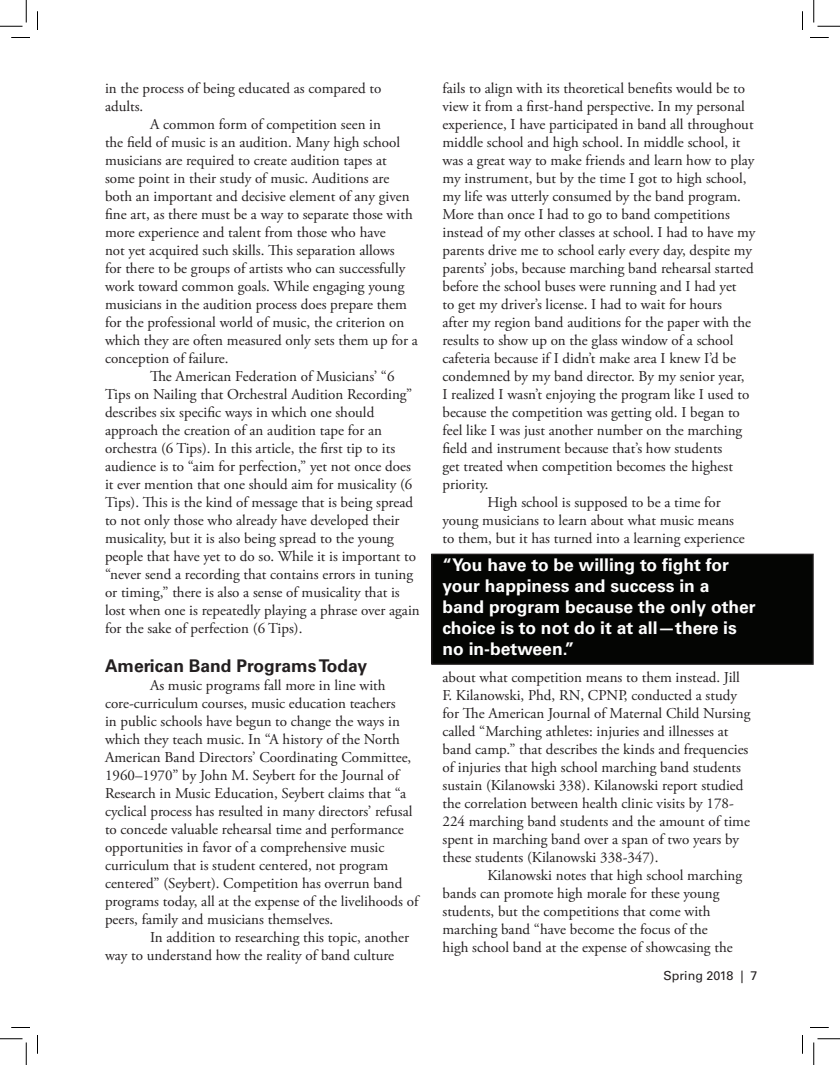
<style>
.page{position:relative;width:840px;height:1065px;background:#fff}
.page>*{position:absolute;margin:0;border:0;box-sizing:border-box;transform-origin:0 0}
.t1{font:700 17.5px/21px "Univers LT Std";color:#fff}
.t2{font:700 17.5px "Univers LT Std";color:#231f20}
.t3{font:15px/18px "Adobe Garamond Pro";color:#231f20}
.t4{font:12.5px "Univers LT Std";color:#231f20}
</style>
<div class="page">
<div style="left:432px;top:554px;width:381px;height:110px;background:#040503"></div>
<div style="left:431px;top:554px;width:383px;height:111px;border:1px solid #231f20"></div>
<svg style="left:11px;top:37px;width:19px;height:1px"></svg>
<svg style="left:810px;top:37px;width:19px;height:1px"></svg>
<svg style="left:11px;top:1027px;width:19px;height:1px"></svg>
<svg style="left:810px;top:1027px;width:19px;height:1px"></svg>
<svg style="left:37px;top:11px;width:1px;height:19px"></svg>
<svg style="left:37px;top:1035px;width:1px;height:19px"></svg>
<svg style="left:802px;top:11px;width:1px;height:19px"></svg>
<svg style="left:802px;top:1035px;width:1px;height:19px"></svg>
<svg style="left:0;top:0;width:27px;height:27px"></svg>
<svg style="left:0;top:1039px;width:27px;height:26px"></svg>
<svg style="left:814px;top:0;width:26px;height:27px"></svg>
<svg style="left:814px;top:1039px;width:26px;height:26px"></svg>
<p class="t3" style="left:105px;top:80px;width:278px">in the process of being educated as compared to adults.</p>
<p class="t3" style="left:105px;top:116px;width:314px;text-indent:45px">A common form of competition seen in<br>the field of music is an audition. Many high school musicians are required to create audition tapes at some point in their study of music. Auditions are both an important and decisive element of any given fine art, as there must be a way to separate those with more experience and talent from those who have<br>not yet acquired such skills. This separation allows<br>for there to be groups of artists who can successfully work toward common goals. While engaging young musicians in the audition process does prepare them for the professional world of music, the criterion on which they are often measured only sets them up for a conception of failure.</p>
<p class="t3" style="left:105px;top:368px;width:316px;text-indent:45px">The American Federation of Musicians’ “6<br>Tips on Nailing that Orchestral Audition Recording” describes six specific ways in which one should approach the creation of an audition tape for an orchestra (6 Tips). In this article, the first tip to its audience is to “aim for perfection,” yet not once does it ever mention that one should aim for musicality (6<br>Tips). This is the kind of message that is being spread to not only those who already have developed their musicality, but it is also being spread to the young people that have yet to do so. While it is important to “never send a recording that contains errors in tuning or timing,” there is also a sense of musicality that is lost when one is repeatedly playing a phrase over again for the sake of perfection (6 Tips).</p>
<p class="t2" style="left:105px;top:656px;width:264px">American Band Programs Today</p>
<p class="t3" style="left:105px;top:677px;width:315px;text-indent:45px">As music programs fall more in line with core-curriculum courses, music education teachers<br>in public schools have begun to change the ways in which they teach music. In “A history of the North American Band Directors’ Coordinating Committee, 1960–1970” by John M. Seybert for the Journal of Research in Music Education, Seybert claims that “a cyclical process has resulted in many directors’ refusal to concede valuable rehearsal time and performance opportunities in favor of a comprehensive music curriculum that is student centered, not program centered” (Seybert). Competition has overrun band programs today, all at the expense of the livelihoods of peers, family and musicians themselves.</p>
<p class="t3" style="left:105px;top:929px;width:306px;text-indent:45px">In addition to researching this topic, another way to understand how the reality of band culture</p>
<p class="t3" style="left:442px;top:80px;width:315px">fails to align with its theoretical benefits would be to view it from a first-hand perspective. In my personal experience, I have participated in band all throughout middle school and high school. In middle school, it was a great way to make friends and learn how to play my instrument, but by the time I got to high school, my life was utterly consumed by the band program.<br>More than once I had to go to band competitions instead of my other classes at school. I had to have my parents drive me to school early every day, despite my parents’ jobs, because marching band rehearsal started before the school buses were running and I had yet<br>to get my driver’s license. I had to wait for hours<br>after my region band auditions for the paper with the results to show up on the glass window of a school cafeteria because if I didn’t make area I knew I’d be condemned by my band director. By my senior year,<br>I realized I wasn’t enjoying the program like I used to because the competition was getting old. I began to feel like I was just another number on the marching field and instrument because that’s how students<br>get treated when competition becomes the highest priority.</p>
<p class="t3" style="left:442px;top:494px;width:304px;text-indent:45px">High school is supposed to be a time for young musicians to learn about what music means to them, but it has turned into a learning experience</p>
<p class="t1" style="left:442px;top:555px;width:315px">“You have to be willing to fight for your happiness and success in a<br>band program because the only other choice is to not do it at all—there is no in-between.”</p>
<p class="t3" style="left:442px;top:669px;width:309px">about what competition means to them instead. Jill F. Kilanowski, Phd, RN, CPNP, conducted a study for The American Journal of Maternal Child Nursing called “Marching athletes: injuries and illnesses at band camp.” that describes the kinds and frequencies of injuries that high school marching band students sustain (Kilanowski 338). Kilanowski report studied the correlation between health clinic visits by 178- 224 marching band students and the amount of time spent in marching band over a span of two years by these students (Kilanowski 338-347).</p>
<p class="t3" style="left:442px;top:867px;width:301px;text-indent:45px">Kilanowski notes that high school marching bands can promote high morale for these young students, but the competitions that come with marching band “have become the focus of the<br>high school band at the expense of showcasing the</p>
<p class="t4" style="left:663px;top:968px;width:96px">Spring 2018 | 7</p>
</div>
